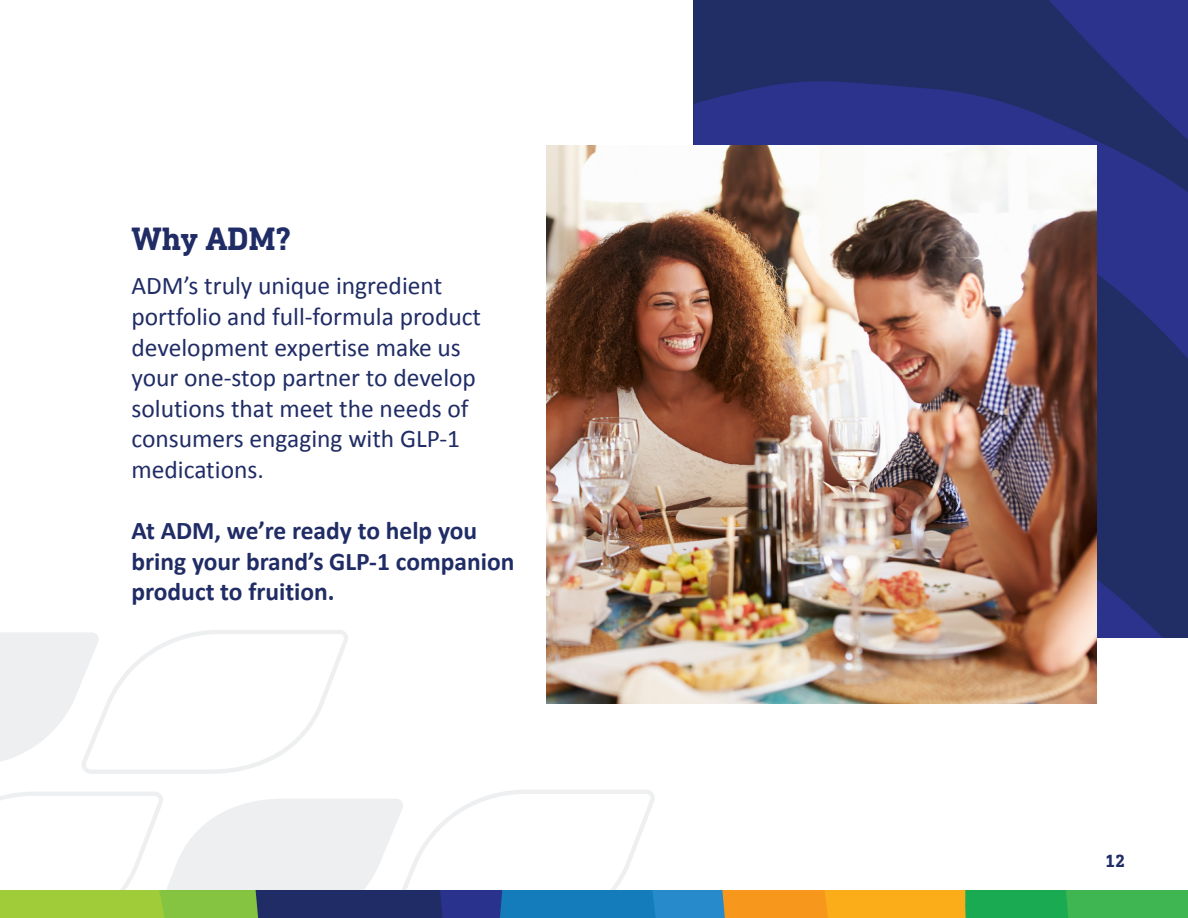
<style>
.page{position:relative;width:1188px;height:918px;background:#fff}
.page>*{position:absolute;margin:0;border:0;box-sizing:border-box;transform-origin:0 0}
.Body{font:700 33px "DIN Next Slab Pro";color:#202c65}
.Body-2{font:25.5px/30.6px "Calibri";color:#202c65}
.Body-3{font:700 25.5px/30.6px "Calibri";color:#202c65}
.Body-4{font:700 18px "DIN Next Slab Pro";color:#202c65}
</style>
<div class="page">
<div style="left:694px;top:0;width:494px;height:638px;background:#212e66"></div>
<svg style="left:694px;top:81px;width:494px;height:557px;fill:#2b338c"></svg>
<svg style="left:1049px;top:0;width:139px;height:153px"></svg>
<img style="left:547px;top:146px;width:549px;height:557px">
<svg style="left:0;top:630px;width:348px;height:144px"></svg>
<svg style="left:0;top:790px;width:1188px;height:128px"></svg>
<p class="Body" style="left:131px;top:220px;width:161px">Why ADM?</p>
<p class="Body-2" style="left:131px;top:270px;width:351px">ADM’s truly unique ingredient portfolio and full-formula product development expertise make us your one-stop partner to develop solutions that meet the needs of consumers engaging with GLP-1 medications.</p>
<p class="Body-3" style="left:131px;top:514px;width:385px">At ADM, we’re ready to help you bring your brand’s GLP-1 companion product to fruition.</p>
<p class="Body-4" style="left:1105px;top:850px;width:22px">12</p>
</div>
